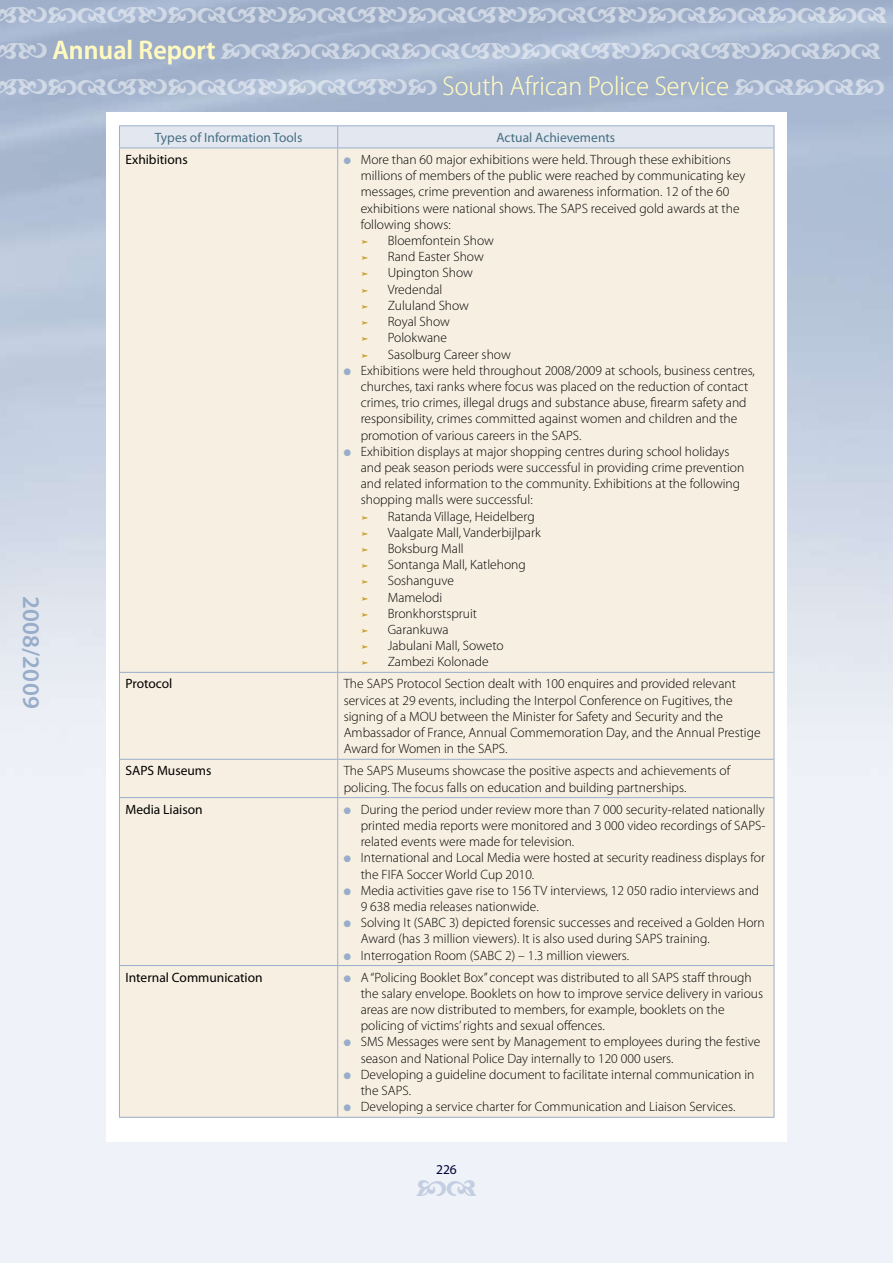
<style>
.page{position:relative;width:893px;height:1263px;background:#fff}
.page>*{position:absolute;margin:0;border:0;box-sizing:border-box;transform-origin:0 0}
.t1{font:300 27px "Myriad Pro";color:#fffac1;scale:.96 1}
.t2{font:600 27px "Myriad Pro";color:#fffac1;scale:.96 1}
.t3{font:600 24px "Myriad Pro";letter-spacing:.01em;color:#98adca}
.t4{font:300 13.5px/16.2px "Myriad Pro";color:#000}
.t5{font:13.5px "Myriad Pro";color:#000}
.t6{font:13.5px "Myriad Pro";color:#466f82}
.t7{font:13.5px "Myriad Pro";color:#000034}
.t8{font:9px "Zapf Dingbats";color:#98adca}
</style>
<div class="page">
<div style="left:120px;top:149px;width:654px;height:968px;background:#f7f0e2"></div>
<hr style="left:119px;top:125px;width:219px;height:1px;background:#98adca">
<hr style="left:338px;top:125px;width:436px;height:1px;background:#98adca">
<svg style="left:119px;top:126px;width:656px;height:22px;background:#dfe4ee"></svg>
<hr style="left:119px;top:148px;width:219px;height:1px;background:#98adca">
<hr style="left:338px;top:148px;width:436px;height:1px;background:#98adca">
<hr style="left:119px;top:148px;width:1px;height:524px;background:#98adca">
<hr style="left:337px;top:148px;width:1px;height:524px;background:#98adca">
<hr style="left:774px;top:148px;width:1px;height:524px;background:#98adca">
<hr style="left:119px;top:672px;width:219px;height:1px;background:#98adca">
<hr style="left:119px;top:673px;width:1px;height:86px;background:#98adca">
<hr style="left:338px;top:672px;width:436px;height:1px;background:#98adca">
<hr style="left:337px;top:673px;width:1px;height:86px;background:#98adca">
<hr style="left:774px;top:673px;width:1px;height:86px;background:#98adca">
<hr style="left:119px;top:759px;width:219px;height:1px;background:#98adca">
<hr style="left:119px;top:760px;width:1px;height:37px;background:#98adca">
<hr style="left:338px;top:759px;width:436px;height:1px;background:#98adca">
<hr style="left:337px;top:760px;width:1px;height:37px;background:#98adca">
<hr style="left:774px;top:760px;width:1px;height:37px;background:#98adca">
<hr style="left:119px;top:797px;width:219px;height:1px;background:#98adca">
<hr style="left:119px;top:798px;width:1px;height:167px;background:#98adca">
<hr style="left:338px;top:797px;width:436px;height:1px;background:#98adca">
<hr style="left:337px;top:798px;width:1px;height:167px;background:#98adca">
<hr style="left:774px;top:798px;width:1px;height:167px;background:#98adca">
<hr style="left:119px;top:965px;width:219px;height:1px;background:#98adca">
<hr style="left:119px;top:966px;width:1px;height:151px;background:#98adca">
<hr style="left:338px;top:965px;width:436px;height:1px;background:#98adca">
<hr style="left:337px;top:966px;width:1px;height:151px;background:#98adca">
<hr style="left:774px;top:966px;width:1px;height:151px;background:#98adca">
<hr style="left:119px;top:1117px;width:219px;height:1px;background:#98adca">
<hr style="left:338px;top:1117px;width:436px;height:1px;background:#98adca">
<svg style="left:362px;top:240px;width:6px;height:4px"></svg>
<svg style="left:362px;top:256px;width:6px;height:4px"></svg>
<svg style="left:362px;top:272px;width:6px;height:4px"></svg>
<svg style="left:362px;top:289px;width:6px;height:3px"></svg>
<svg style="left:362px;top:305px;width:6px;height:4px"></svg>
<svg style="left:362px;top:321px;width:6px;height:4px"></svg>
<svg style="left:362px;top:337px;width:6px;height:4px"></svg>
<svg style="left:362px;top:353px;width:6px;height:4px"></svg>
<svg style="left:362px;top:515px;width:6px;height:4px"></svg>
<svg style="left:362px;top:532px;width:6px;height:3px"></svg>
<svg style="left:362px;top:548px;width:6px;height:4px"></svg>
<svg style="left:362px;top:564px;width:6px;height:4px"></svg>
<svg style="left:362px;top:580px;width:6px;height:4px"></svg>
<svg style="left:362px;top:596px;width:6px;height:4px"></svg>
<svg style="left:362px;top:613px;width:6px;height:3px"></svg>
<svg style="left:362px;top:629px;width:6px;height:4px"></svg>
<svg style="left:362px;top:645px;width:6px;height:4px"></svg>
<svg style="left:362px;top:661px;width:6px;height:4px"></svg>
<svg style="left:0;top:7px;width:887px;height:16px;background:#a0b0ca"></svg>
<svg style="left:0;top:43px;width:47px;height:16px"></svg>
<svg style="left:221px;top:43px;width:659px;height:16px;background:#a4b4cd"></svg>
<svg style="left:0;top:79px;width:437px;height:16px;background:#a7b7cf"></svg>
<div style="left:735px;top:79px;width:149px;height:16px;background:#a6b6d0"></div>
<svg style="left:417px;top:1180px;width:59px;height:16px"></svg>
<h1 class="t2" style="left:53px;top:33px;width:171px">Annual Report</h1>
<h1 class="t1" style="left:443px;top:70px;width:300px">South African Police Service</h1>
<h2 class="t3" style="left:46px;top:595px;width:114px;rotate:90deg">2008/2009</h2>
<p class="t6" style="left:155px;top:129px;width:149px">Types of Information Tools</p>
<p class="t6" style="left:496px;top:129px;width:120px">Actual Achievements</p>
<p class="t5" style="left:125px;top:151px;width:64px">Exhibitions</p>
<p class="t4" style="left:361px;top:151px;width:372px">More than 60 major exhibitions were held. Through these exhibitions</p>
<p class="t4" style="left:361px;top:168px;width:386px">millions of members of the public were reached by communicating key</p>
<p class="t4" style="left:361px;top:184px;width:370px">messages, crime prevention and awareness information. 12 of the 60</p>
<p class="t4" style="left:361px;top:200px;width:380px">exhibitions were national shows. The SAPS received gold awards at the</p>
<p class="t4" style="left:361px;top:216px;width:91px">following shows:</p>
<p class="t4" style="left:388px;top:232px;width:108px">Bloemfontein Show</p>
<p class="t4" style="left:388px;top:249px;width:98px">Rand Easter Show</p>
<p class="t4" style="left:388px;top:265px;width:87px">Upington Show</p>
<p class="t4" style="left:388px;top:281px;width:56px">Vredendal</p>
<p class="t4" style="left:388px;top:297px;width:83px">Zululand Show</p>
<p class="t4" style="left:388px;top:313px;width:64px">Royal Show</p>
<p class="t4" style="left:388px;top:330px;width:61px">Polokwane</p>
<p class="t4" style="left:388px;top:346px;width:125px">Sasolburg Career show</p>
<p class="t4" style="left:361px;top:362px;width:396px">Exhibitions were held throughout 2008/2009 at schools, business centres,</p>
<p class="t4" style="left:361px;top:378px;width:389px">churches, taxi ranks where focus was placed on the reduction of contact</p>
<p class="t4" style="left:361px;top:394px;width:387px">crimes, trio crimes, illegal drugs and substance abuse, firearm safety and</p>
<p class="t4" style="left:361px;top:411px;width:378px">responsibility, crimes committed against women and children and the</p>
<p class="t4" style="left:361px;top:427px;width:222px">promotion of various careers in the SAPS.</p>
<p class="t4" style="left:361px;top:443px;width:370px">Exhibition displays at major shopping centres during school holidays</p>
<p class="t4" style="left:361px;top:459px;width:385px">and peak season periods were successful in providing crime prevention</p>
<p class="t4" style="left:361px;top:475px;width:381px">and related information to the community. Exhibitions at the following</p>
<p class="t4" style="left:361px;top:492px;width:173px">shopping malls were successful:</p>
<p class="t4" style="left:388px;top:508px;width:148px">Ratanda Village, Heidelberg</p>
<p class="t4" style="left:388px;top:524px;width:155px">Vaalgate Mall, Vanderbijlpark</p>
<p class="t4" style="left:388px;top:540px;width:78px">Boksburg Mall</p>
<p class="t4" style="left:388px;top:556px;width:140px">Sontanga Mall, Katlehong</p>
<p class="t4" style="left:388px;top:573px;width:68px">Soshanguve</p>
<p class="t4" style="left:388px;top:589px;width:56px">Mamelodi</p>
<p class="t4" style="left:388px;top:605px;width:91px">Bronkhorstspruit</p>
<p class="t4" style="left:388px;top:621px;width:62px">Garankuwa</p>
<p class="t4" style="left:388px;top:637px;width:117px">Jabulani Mall, Soweto</p>
<p class="t4" style="left:388px;top:654px;width:102px">Zambezi Kolonade</p>
<p class="t8" style="left:344px;top:157px;width:9px">●</p>
<p class="t8" style="left:344px;top:367px;width:9px">●</p>
<p class="t8" style="left:344px;top:448px;width:9px">●</p>
<p class="t5" style="left:125px;top:676px;width:49px">Protocol</p>
<p class="t4" style="left:344px;top:676px;width:418px">The SAPS Protocol Section dealt with 100 enquires and provided relevant services at 29 events, including the Interpol Conference on Fugitives, the signing of a MOU between the Minister for Safety and Security and the Ambassador of France, Annual Commemoration Day, and the Annual Prestige Award for Women in the SAPS.</p>
<p class="t5" style="left:125px;top:762px;width:88px">SAPS Museums</p>
<p class="t4" style="left:344px;top:763px;width:388px">The SAPS Museums showcase the positive aspects and achievements of policing. The focus falls on education and building partnerships.</p>
<p class="t5" style="left:125px;top:801px;width:79px">Media Liaison</p>
<p class="t4" style="left:361px;top:801px;width:406px">During the period under review more than 7 000 security-related nationally printed media reports were monitored and 3 000 video recordings of SAPS&shy;related events were made for television.<br>International and Local Media were hosted at security readiness displays for the FIFA Soccer World Cup 2010.<br>Media activities gave rise to 156 TV interviews, 12 050 radio interviews and 9 638 media releases nationwide.<br>Solving It (SABC 3) depicted forensic successes and received a Golden Horn Award (has 3 million viewers). It is also used during SAPS training.<br>Interrogation Room (SABC 2) – 1.3 million viewers.</p>
<p class="t8" style="left:344px;top:806px;width:9px">●</p>
<p class="t8" style="left:344px;top:855px;width:9px">●</p>
<p class="t8" style="left:344px;top:887px;width:9px">●</p>
<p class="t8" style="left:344px;top:920px;width:9px">●</p>
<p class="t8" style="left:344px;top:952px;width:9px">●</p>
<p class="t5" style="left:125px;top:969px;width:139px">Internal Communication</p>
<p class="t4" style="left:361px;top:969px;width:404px">A “Policing Booklet Box” concept was distributed to all SAPS staff through the salary envelope. Booklets on how to improve service delivery in various areas are now distributed to members, for example, booklets on the policing of victims’ rights and sexual offences.<br>SMS Messages were sent by Management to employees during the festive season and National Police Day internally to 120 000 users.<br>Developing a guideline document to facilitate internal communication in the SAPS.<br>Developing a service charter for Communication and Liaison Services.</p>
<p class="t8" style="left:344px;top:974px;width:9px">●</p>
<p class="t8" style="left:344px;top:1039px;width:9px">●</p>
<p class="t8" style="left:344px;top:1072px;width:9px">●</p>
<p class="t8" style="left:344px;top:1104px;width:9px">●</p>
<p class="t7" style="left:436px;top:1161px;width:22px">226</p>
</div>
